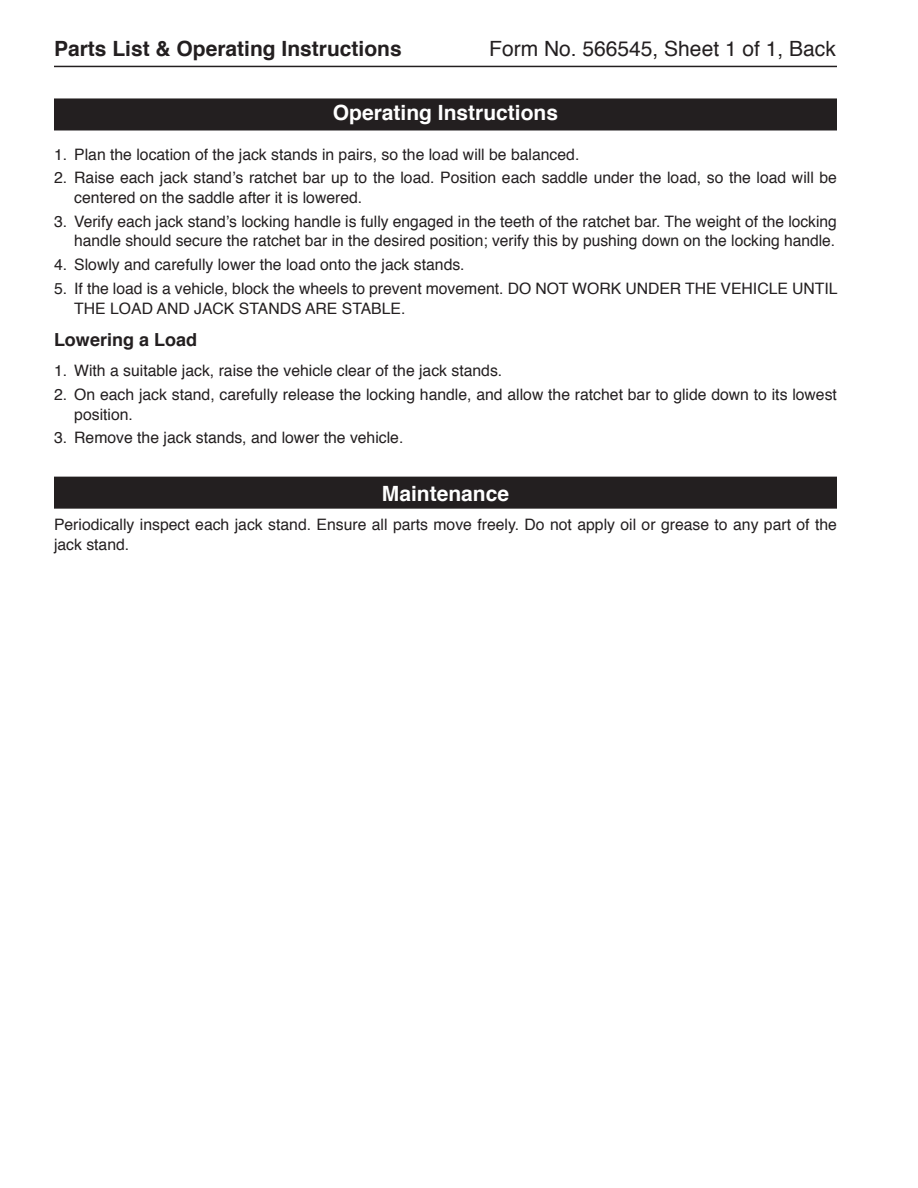
<style>
.page{position:relative;width:918px;height:1188px;background:#fff}
.page>*{position:absolute;margin:0;border:0;box-sizing:border-box;transform-origin:0 0}
.Subhead_1{font:700 21px "Helvetica";color:#fff}
.Subhead_1-2{font:700 21px "Helvetica";color:#231f20}
.Subhead_1-3{font:21px "Helvetica";color:#231f20}
.Subhead_2{font:700 18px "Helvetica";color:#231f20}
.Indent{font:15.75px/19.5px "Helvetica";color:#231f20}
.Body_text{font:15.75px/19.5px "Helvetica";color:#231f20}
</style>
<div class="page">
<div style="left:55px;top:99px;width:781px;height:31px;background:#231f20"></div>
<div style="left:54px;top:98px;width:783px;height:32px;border:2px solid #231f20"></div>
<div style="left:55px;top:477px;width:781px;height:31px;background:#231f20"></div>
<div style="left:54px;top:477px;width:783px;height:32px;border:2px solid #231f20"></div>
<hr style="left:54px;top:66px;width:783px;height:1px;background:#231f20">
<p class="Subhead_1-2" style="left:54px;top:32px;width:349px">Parts List &amp; Operating Instructions</p>
<p class="Subhead_1-3" style="left:489px;top:33px;width:348px">Form No. 566545, Sheet 1 of 1, Back</p>
<p class="Subhead_1" style="left:333px;top:96px;width:227px">Operating Instructions</p>
<p class="Indent" style="left:54px;top:145px;width:527px">1. Plan the location of the jack stands in pairs, so the load will be balanced.</p>
<p class="Indent" style="left:74px;top:169px;width:764px;text-indent:-20px">2. Raise each jack stand’s ratchet bar up to the load. Position each saddle under the load, so the load will be centered on the saddle after it is lowered.</p>
<p class="Indent" style="left:54px;top:212px;width:784px;text-align:right">3. Verify each jack stand’s locking handle is fully engaged in the teeth of the ratchet bar. The weight of the locking handle should secure the ratchet bar in the desired position; verify this by pushing down on the locking handle.</p>
<p class="Indent" style="left:54px;top:255px;width:412px">4. Slowly and carefully lower the load onto the jack stands.</p>
<p class="Indent" style="left:74px;top:279px;width:765px;text-indent:-20px">5. If the load is a vehicle, block the wheels to prevent movement. DO NOT WORK UNDER THE VEHICLE UNTIL<br>THE LOAD AND JACK STANDS ARE STABLE.</p>
<p class="Subhead_2" style="left:54px;top:325px;width:145px">Lowering a Load</p>
<p class="Indent" style="left:54px;top:361px;width:450px">1. With a suitable jack, raise the vehicle clear of the jack stands.</p>
<p class="Indent" style="left:74px;top:385px;width:764px;text-indent:-20px">2. On each jack stand, carefully release the locking handle, and allow the ratchet bar to glide down to its lowest position.</p>
<p class="Indent" style="left:54px;top:429px;width:351px">3. Remove the jack stands, and lower the vehicle.</p>
<p class="Subhead_1" style="left:382px;top:477px;width:129px">Maintenance</p>
<p class="Body_text" style="left:54px;top:515px;width:784px">Periodically inspect each jack stand. Ensure all parts move freely. Do not apply oil or grease to any part of the jack stand.</p>
</div>
